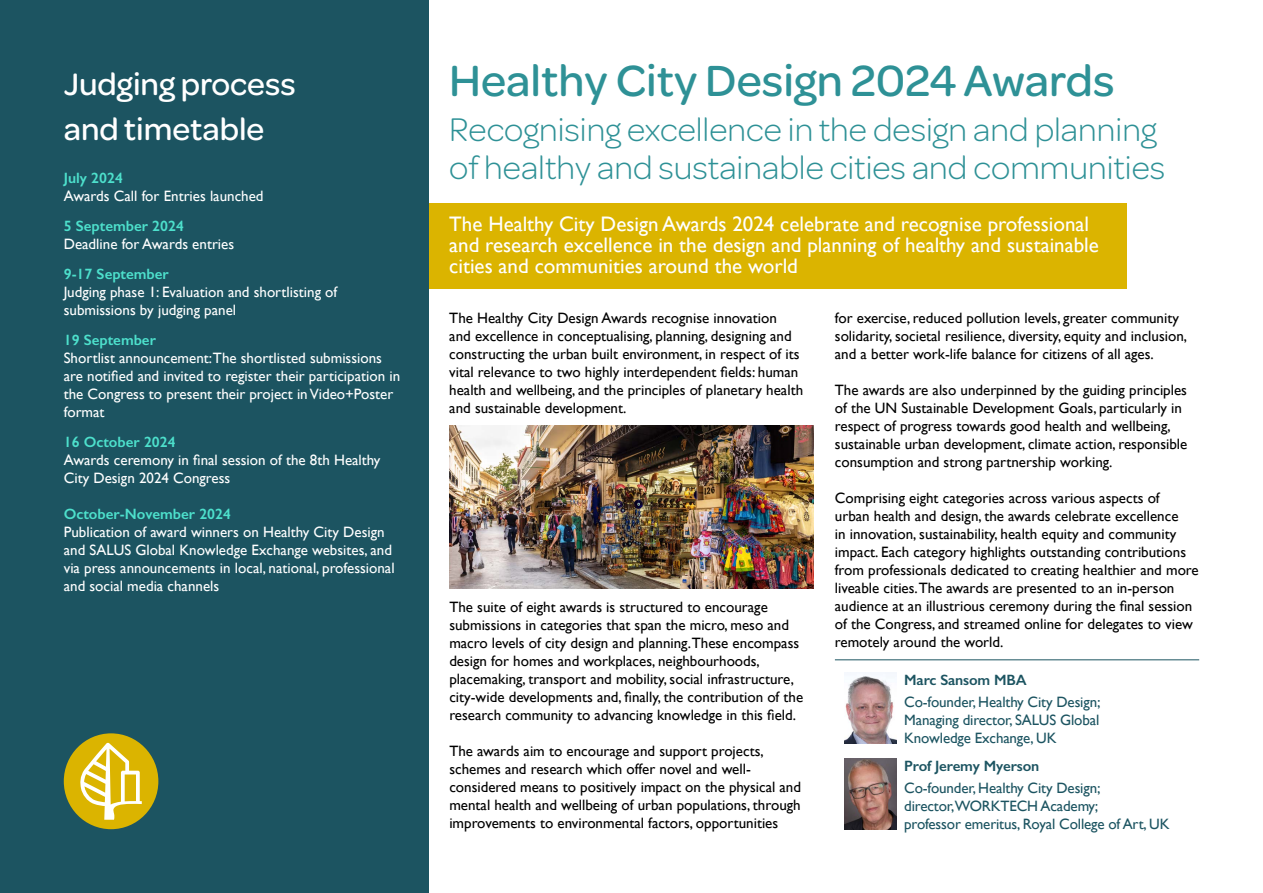
<style>
.page{position:relative;width:1263px;height:893px;background:#fff}
.page>*{position:absolute;margin:0;border:0;box-sizing:border-box;transform-origin:0 0}
.t1{font:500 46.5px "Omnes";color:#2e9196}
.t2{font:300 34.5px/37.5px "Omnes Cyrillic";color:#2e9196}
.t3{font:500 33px/45px "Omnes";color:#fff}
.t4{font:21px/21px "Gill Sans";color:#fff}
.t5{font:15px/18px "Gill Sans";color:#000}
.t6{font:15px/18px "Gill Sans";color:#fff}
.t7{font:15px/18px "Gill Sans";letter-spacing:-.01em;color:#1c5461;text-align:justify}
.t8{font:600 15px "Gill Sans";color:#4de0cc}
.t9{font:600 15px "Gill Sans";letter-spacing:-.01em;color:#1c5461}
</style>
<div class="page">
<div style="left:244px;top:203px;width:883px;height:85px;background:#dbb400"></div>
<div style="left:0;top:0;width:428px;height:893px;background:#1c5461"></div>
<img style="left:449px;top:426px;width:364px;height:163px">
<div style="left:64px;top:733px;width:94px;height:96px;background:#dbb400;border-radius:50%"></div>
<svg style="left:80px;top:743px;width:62px;height:77px"></svg>
<img style="left:844px;top:673px;width:52px;height:70px">
<img style="left:844px;top:758px;width:52px;height:71px">
<hr style="left:835px;top:660px;width:364px;height:1px;background:#1c5461">
<h3 class="t3" style="left:64px;top:60px;width:233px">Judging process and timetable</h3>
<p class="t8" style="left:64px;top:169px;width:61px">July 2024</p>
<p class="t6" style="left:64px;top:187px;width:201px">Awards Call for Entries launched</p>
<p class="t8" style="left:64px;top:217px;width:122px">5 September 2024</p>
<p class="t6" style="left:64px;top:235px;width:172px">Deadline for Awards entries</p>
<p class="t8" style="left:64px;top:265px;width:107px">9-17 September</p>
<p class="t6" style="left:64px;top:283px;width:275px">Judging phase 1: Evaluation and shortlisting of submissions by judging panel</p>
<p class="t8" style="left:64px;top:331px;width:94px">19 September</p>
<p class="t6" style="left:64px;top:349px;width:338px">Shortlist announcement:The shortlisted submissions are notified and invited to register their participation in the Congress to present their project in Video+Poster format</p>
<p class="t8" style="left:64px;top:433px;width:113px">16 October 2024</p>
<p class="t6" style="left:64px;top:451px;width:318px">Awards ceremony in final session of the 8th Healthy<br>City Design 2024 Congress</p>
<p class="t8" style="left:64px;top:505px;width:169px">October-November 2024</p>
<p class="t6" style="left:64px;top:523px;width:332px">Publication of award winners on Healthy City Design and SALUS Global Knowledge Exchange websites, and via press announcements in local, national, professional and social media channels</p>
<h1 class="t1" style="left:449px;top:49px;width:667px">Healthy City Design 2024 Awards</h1>
<h2 class="t2" style="left:449px;top:111px;width:717px">Recognising excellence in the design and planning of healthy and sustainable cities and communities</h2>
<h3 class="t4" style="left:449px;top:213px;width:651px">The Healthy City Design Awards 2024 celebrate and recognise professional and research excellence in the design and planning of healthy and sustainable cities and communities around the world</h3>
<p class="t5" style="left:449px;top:309px;width:355px">The Healthy City Design Awards recognise innovation<br>and excellence in conceptualising, planning, designing and constructing the urban built environment, in respect of its vital relevance to two highly interdependent fields: human health and wellbeing, and the principles of planetary health and sustainable development.</p>
<p class="t5" style="left:449px;top:598px;width:355px">The suite of eight awards is structured to encourage submissions in categories that span the micro, meso and macro levels of city design and planning.These encompass design for homes and workplaces, neighbourhoods, placemaking, transport and mobility, social infrastructure, city-wide developments and, finally, the contribution of the research community to advancing knowledge in this field.</p>
<p class="t5" style="left:449px;top:742px;width:353px">The awards aim to encourage and support projects, schemes and research which offer novel and well&shy;considered means to positively impact on the physical and mental health and wellbeing of urban populations, through improvements to environmental factors, opportunities</p>
<p class="t5" style="left:835px;top:309px;width:354px">for exercise, reduced pollution levels, greater community solidarity, societal resilience, diversity, equity and inclusion, and a better work-life balance for citizens of all ages.</p>
<p class="t5" style="left:835px;top:381px;width:354px">The awards are also underpinned by the guiding principles of the UN Sustainable Development Goals, particularly in respect of progress towards good health and wellbeing, sustainable urban development, climate action, responsible consumption and strong partnership working.</p>
<p class="t5" style="left:835px;top:489px;width:365px">Comprising eight categories across various aspects of<br>urban health and design, the awards celebrate excellence<br>in innovation, sustainability, health equity and community impact. Each category highlights outstanding contributions from professionals dedicated to creating healthier and more liveable cities.The awards are presented to an in-person audience at an illustrious ceremony during the final session of the Congress, and streamed online for delegates to view remotely around the world.</p>
<p class="t9" style="left:904px;top:671px;width:124px">Marc Sansom MBA</p>
<p class="t7" style="left:904px;top:693px;width:198px">Co-founder, Healthy City Design; Managing director, SALUS Global Knowledge Exchange, UK</p>
<p class="t9" style="left:904px;top:757px;width:137px">Prof Jeremy Myerson</p>
<p class="t7" style="left:904px;top:779px;width:267px;text-align:left">Co-founder, Healthy City Design; director,WORKTECH Academy;<br>professor emeritus, Royal College of Art, UK</p>
</div>
